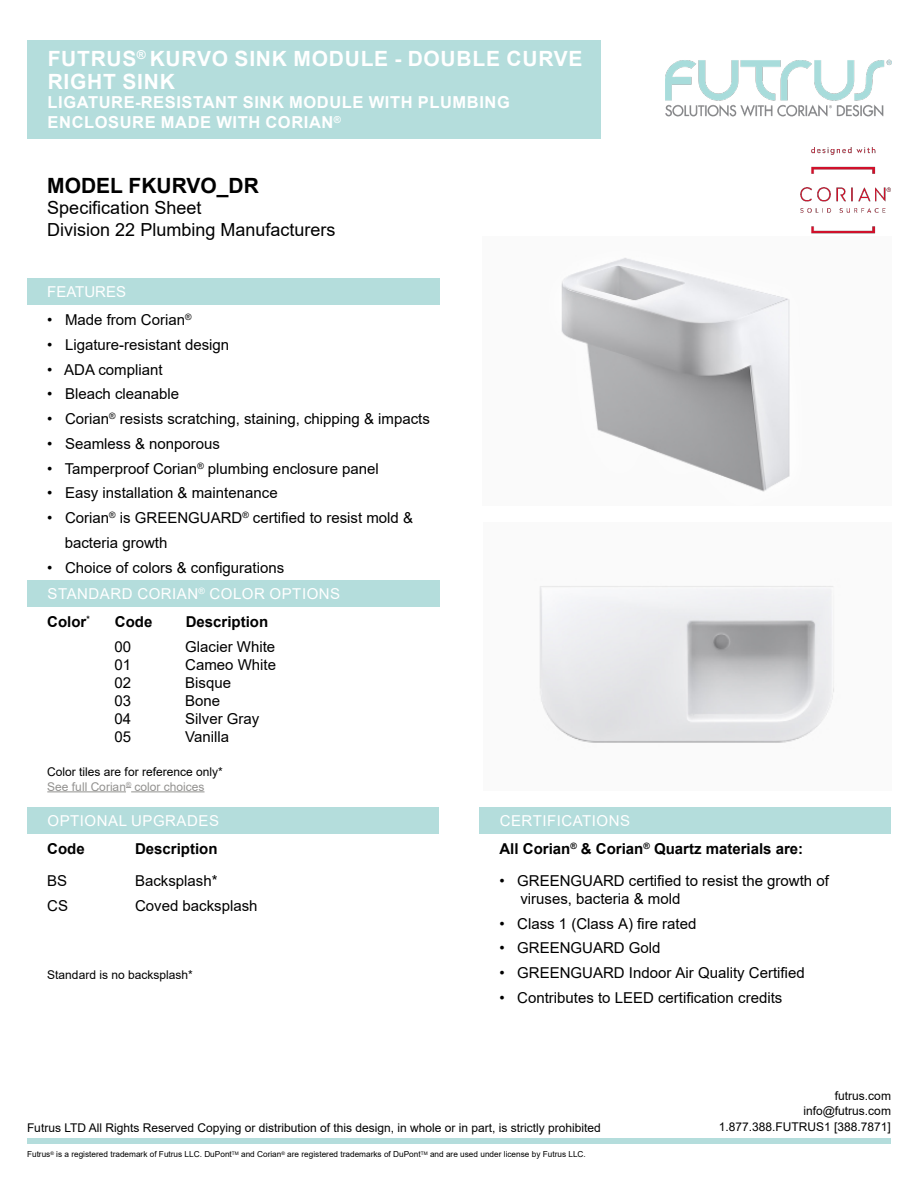
<style>
.page{position:relative;width:918px;height:1188px;background:#fff}
.page>*{position:absolute;margin:0;border:0;box-sizing:border-box;transform-origin:0 0}
.t1{font:700 21px/22.5px "Arial";letter-spacing:.035em;color:#fff}
.t2{font:700 21px "Arial";color:#000}
.t3{font:18px/21.6px "Arial";color:#000}
.t4{font:700 16.5px/19.8px "Arial";letter-spacing:.035em;color:#fff}
.t5{font:15px/24.8px "Arial";color:#000}
.t6{font:700 15px "Arial";color:#000}
.t7{font:15px/27.9px "Arial";letter-spacing:.035em;color:#fff}
.t8{font:15px "Arial";color:#fff}
.t9{font:12px/15.8px "Arial";color:#000;text-align:right}
.t10{font:8.25px "Arial";color:#000}
.s1{font-weight:700;color:#000}
.s2{color:#939290}
</style>
<div class="page">
<div style="left:27px;top:40px;width:573px;height:99px;background:#b4dddc"></div>
<div style="left:27px;top:1138px;width:864px;height:6px;background:#b4dddc"></div>
<img style="left:666px;top:60px;width:225px;height:57px">
<img style="left:800px;top:147px;width:91px;height:87px">
<div style="left:27px;top:279px;width:412px;height:26px;background:#b4dddc"></div>
<div style="left:27px;top:807px;width:412px;height:27px;background:#b4dddc"></div>
<div style="left:479px;top:807px;width:412px;height:27px;background:#b4dddc"></div>
<div style="left:27px;top:580px;width:412px;height:27px;background:#b4dddc"></div>
<hr style="left:47px;top:791px;width:79px;height:1px;background:#939290">
<hr style="left:131px;top:791px;width:74px;height:1px;background:#939290">
<img style="left:561px;top:258px;width:229px;height:234px">
<img style="left:539px;top:586px;width:295px;height:157px">
<h1 class="t1" style="left:48px;top:48px;width:536px">FUTRUS<sup>®</sup> KURVO SINK MODULE - DOUBLE CURVE<br>RIGHT SINK</h1>
<p class="t4" style="left:48px;top:93px;width:464px">LIGATURE-RESISTANT SINK MODULE WITH PLUMBING<br>ENCLOSURE MADE WITH CORIAN<sup>®</sup></p>
<h1 class="t2" style="left:47px;top:170px;width:213px">MODEL FKURVO_DR</h1>
<p class="t3" style="left:47px;top:197px;width:290px">Specification Sheet<br>Division 22 Plumbing Manufacturers</p>
<p class="t8" style="left:47px;top:282px;width:80px">FEATURES</p>
<p class="t5" style="left:47px;top:307px;width:146px">• Made from Corian<sup>®</sup></p>
<p class="t5" style="left:47px;top:332px;width:183px">• Ligature-resistant design</p>
<p class="t5" style="left:47px;top:357px;width:117px">• ADA compliant</p>
<p class="t5" style="left:47px;top:382px;width:133px">• Bleach cleanable</p>
<p class="t5" style="left:47px;top:406px;width:384px">• Corian<sup>®</sup> resists scratching, staining, chipping &amp; impacts</p>
<p class="t5" style="left:47px;top:431px;width:174px">• Seamless &amp; nonporous</p>
<p class="t5" style="left:47px;top:456px;width:333px">• Tamperproof Corian<sup>®</sup> plumbing enclosure panel</p>
<p class="t5" style="left:47px;top:481px;width:232px">• Easy installation &amp; maintenance</p>
<p class="t5" style="left:65px;top:505px;width:350px;text-indent:-17px">• Corian<sup>®</sup> is GREENGUARD<sup>®</sup> certified to resist mold &amp; bacteria growth</p>
<p class="t5" style="left:47px;top:555px;width:239px">• Choice of colors &amp; configurations</p>
<p class="t7" style="left:47px;top:580px;width:294px">STANDARD CORIAN<sup>®</sup> COLOR OPTIONS<br><span class="s1">Color</span><sup>*</sup></p>
<p class="t6" style="left:115px;top:611px;width:39px">Code</p>
<p class="t6" style="left:186px;top:611px;width:84px">Description</p>
<p class="t5" style="left:114px;top:634px;width:18px">00</p>
<p class="t5" style="left:185px;top:634px;width:92px">Glacier White</p>
<p class="t5" style="left:114px;top:652px;width:18px">01</p>
<p class="t5" style="left:185px;top:652px;width:92px">Cameo White</p>
<p class="t5" style="left:114px;top:670px;width:18px">02</p>
<p class="t5" style="left:185px;top:670px;width:47px">Bisque</p>
<p class="t5" style="left:114px;top:688px;width:18px">03</p>
<p class="t5" style="left:185px;top:688px;width:37px">Bone</p>
<p class="t5" style="left:114px;top:706px;width:18px">04</p>
<p class="t5" style="left:185px;top:706px;width:76px">Silver Gray</p>
<p class="t5" style="left:114px;top:724px;width:18px">05</p>
<p class="t5" style="left:185px;top:724px;width:45px">Vanilla</p>
<p class="t9" style="left:47px;top:765px;width:177px;line-height:14.4px;text-align:left">Color tiles are for reference only*<br><span class="s2">See full Corian</span><sup>®</sup> <span class="s2">color choices</span></p>
<p class="t7" style="left:48px;top:807px;width:173px">OPTIONAL UPGRADES</p>
<p class="t7" style="left:500px;top:807px;width:132px">CERTIFICATIONS</p>
<p class="t6" style="left:47px;top:839px;width:39px">Code</p>
<p class="t6" style="left:135px;top:839px;width:84px">Description</p>
<p class="t5" style="left:47px;top:868px;width:22px">BS</p>
<p class="t5" style="left:135px;top:868px;width:84px">Backsplash*</p>
<p class="t5" style="left:47px;top:893px;width:22px">CS</p>
<p class="t5" style="left:135px;top:893px;width:124px">Coved backsplash</p>
<p class="t6" style="left:500px;top:839px;width:305px">All Corian<sup>®</sup> &amp; Corian<sup>®</sup> Quartz materials are:</p>
<p class="t5" style="left:520px;top:872px;width:310px;line-height:18px;text-indent:-21px">• GREENGUARD certified to resist the growth of viruses, bacteria &amp; mold</p>
<p class="t5" style="left:499px;top:911px;width:198px">• Class 1 (Class A) fire rated</p>
<p class="t5" style="left:499px;top:936px;width:163px">• GREENGUARD Gold</p>
<p class="t5" style="left:499px;top:960px;width:307px">• GREENGUARD Indoor Air Quality Certified</p>
<p class="t5" style="left:499px;top:985px;width:284px">• Contributes to LEED certification credits</p>
<p class="t9" style="left:47px;top:967px;width:147px">Standard is no backsplash*</p>
<p class="t9" style="left:27px;top:1120px;width:575px">Futrus LTD All Rights Reserved Copying or distribution of this design, in whole or in part, is strictly prohibited</p>
<p class="t10" style="left:27px;top:1149px;width:560px">Futrus<sup>®</sup> is a registered trademark of Futrus LLC. DuPont<sup>TM</sup> and Corian<sup>®</sup> are registered trademarks of DuPont<sup>TM</sup> and are used under license by Futrus LLC.</p>
<p class="t9" style="left:719px;top:1087px;width:174px">futrus.com<br>info@futrus.com<br>1.877.388.FUTRUS1 [388.7871]</p>
</div>
